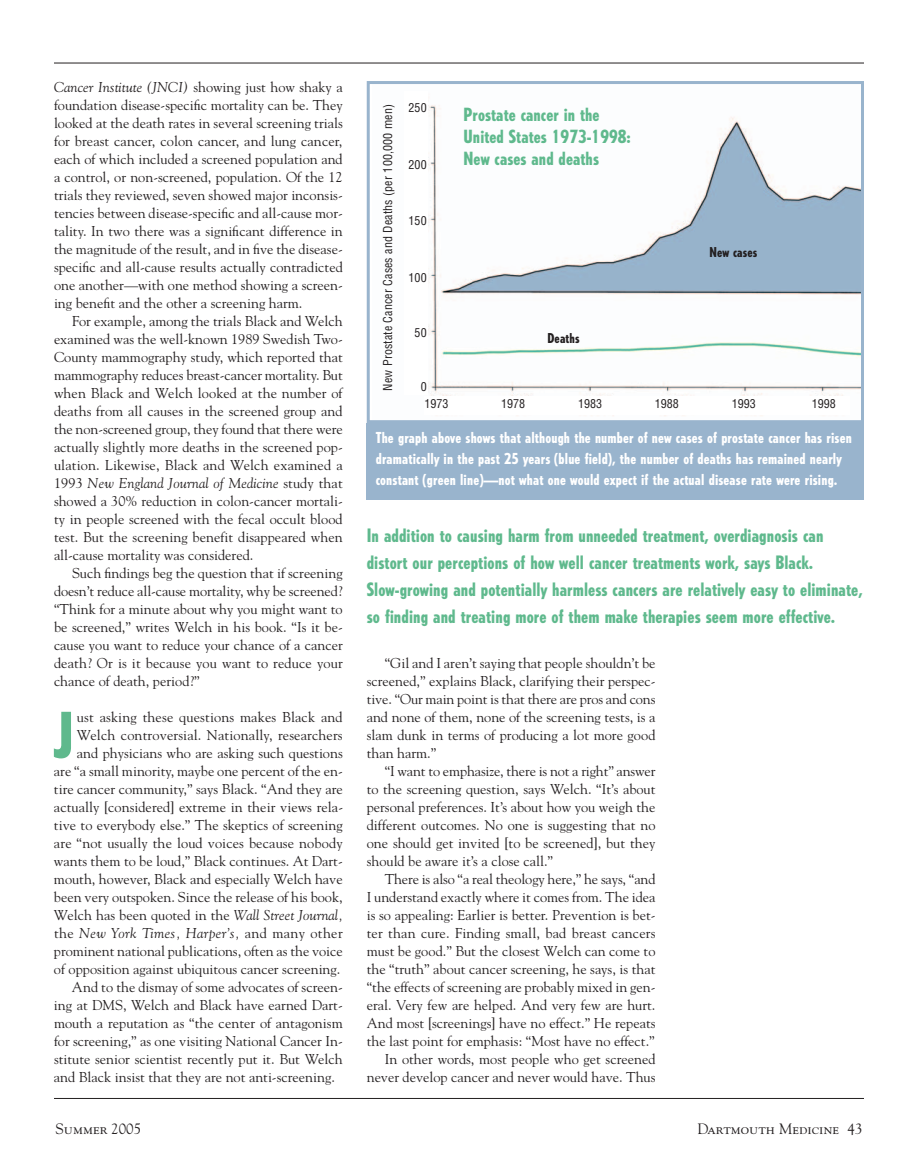
<style>
.page{position:relative;width:918px;height:1175px;background:#fff}
.page>*{position:absolute;margin:0;border:0;box-sizing:border-box;transform-origin:0 0}
.t1{font:800 condensed 62.4px "Tempo";color:#5fb98d}
.t2{font:800 condensed 18.3px/27px "Tempo";letter-spacing:.005em;color:#5fb98d}
.t3{font:800 condensed 18px/21.6px "Tempo";letter-spacing:.005em;color:#5fb98d}
.t4{font:800 condensed 15px/21px "Tempo";letter-spacing:.01em;color:#fff}
.t5{font:15px "Goudy SC";color:#231f20}
.t6{font:14.25px/18px "Goudy";color:#231f20;text-align:justify}
.t7{font:italic 14.25px "Goudy";letter-spacing:.025em;color:#231f20}
.t8{font:800 condensed 13.5px "Tempo";letter-spacing:.01em;color:#231f20}
.t9{font:condensed 12px "Helvetica";letter-spacing:.01em;color:#231f20}
.s1{font-style:italic}
.s2{font-style:normal}
.s3{font-family:"Goudy"}
</style>
<div class="page">
<hr style="left:54px;top:1098px;width:810px;height:1px;background:#231f20">
<hr style="left:54px;top:63px;width:810px;height:1px;background:#231f20">
<img style="left:428px;top:105px;width:432px;height:311px">
<div style="left:367px;top:81px;width:497px;height:342px;border:3px solid #99b4cd"></div>
<div style="left:367px;top:423px;width:497px;height:77px;background:#99b4cd"></div>
<div style="left:424px;top:397px;width:426px;height:18px;background:#fff"></div>
<p class="t6" style="left:54px;top:78px;width:290px"><span class="s1">Cancer Institute (JNCI)</span> showing just how shaky a foundation disease-specific mortality can be. They looked at the death rates in several screening trials for breast cancer, colon cancer, and lung cancer, each of which included a screened population and a control, or non-screened, population. Of the 12 trials they reviewed, seven showed major inconsis&shy;tencies between disease-specific and all-cause mor&shy;tality. In two there was a significant difference in the magnitude of the result, and in five the disease&shy;specific and all-cause results actually contradicted one another—with one method showing a screen&shy;ing benefit and the other a screening harm.</p>
<p class="t6" style="left:54px;top:312px;width:290px;text-indent:18px">For example, among the trials Black and Welch examined was the well-known 1989 Swedish Two-County mammography study, which reported that mammography reduces breast-cancer mortality. But when Black and Welch looked at the number of deaths from all causes in the screened group and the non-screened group, they found that there were actually slightly more deaths in the screened pop&shy;ulation. Likewise, Black and Welch examined a 1993 <span class="s1">New England Journal of Medicine</span> study that showed a 30% reduction in colon-cancer mortali&shy;ty in people screened with the fecal occult blood test. But the screening benefit disappeared when all-cause mortality was considered.</p>
<p class="t6" style="left:54px;top:564px;width:290px;text-indent:18px">Such findings beg the question that if screening doesn’t reduce all-cause mortality, why be screened? “Think for a minute about why you might want to be screened,” writes Welch in his book. “Is it be&shy;cause you want to reduce your chance of a cancer death? Or is it because you want to reduce your chance of death, period?”</p>
<h1 class="t1" style="left:54px;top:711px;width:21px">J</h1>
<p class="t6" style="left:77px;top:708px;width:267px">ust asking these questions makes Black and</p>
<p class="t6" style="left:77px;top:726px;width:267px">Welch controversial. Nationally, researchers</p>
<p class="t6" style="left:77px;top:744px;width:267px">and physicians who are asking such questions</p>
<p class="t6" style="left:54px;top:762px;width:290px">are “a small minority, maybe one percent of the en-</p>
<p class="t6" style="left:54px;top:780px;width:290px">tire cancer community,” says Black. “And they are</p>
<p class="t6" style="left:54px;top:798px;width:291px">actually [considered] extreme in their views rela-</p>
<p class="t6" style="left:54px;top:816px;width:290px">tive to everybody else.” The skeptics of screening</p>
<p class="t6" style="left:54px;top:834px;width:290px">are “not usually the loud voices because nobody</p>
<p class="t6" style="left:54px;top:852px;width:290px">wants them to be loud,” Black continues. At Dart-</p>
<p class="t6" style="left:54px;top:870px;width:290px">mouth, however, Black and especially Welch have</p>
<p class="t6" style="left:54px;top:888px;width:290px">been very outspoken. Since the release of his book,</p>
<p class="t6" style="left:54px;top:906px;width:290px">Welch has been quoted in the <span class="s1">Wall Street Journal,</span></p>
<p class="t7" style="left:54px;top:924px;width:290px"><span class="s2">the</span> New York Times, Harper’s, <span class="s2">and many other</span></p>
<p class="t6" style="left:54px;top:942px;width:290px">prominent national publications, often as the voice</p>
<p class="t6" style="left:54px;top:960px;width:288px">of opposition against ubiquitous cancer screening.</p>
<p class="t6" style="left:72px;top:978px;width:272px">And to the dismay of some advocates of screen-</p>
<p class="t6" style="left:54px;top:996px;width:290px">ing at DMS, Welch and Black have earned Dart-</p>
<p class="t6" style="left:54px;top:1014px;width:290px">mouth a reputation as “the center of antagonism</p>
<p class="t6" style="left:54px;top:1032px;width:290px">for screening,” as one visiting National Cancer In-</p>
<p class="t6" style="left:54px;top:1050px;width:290px">stitute senior scientist recently put it. But Welch</p>
<p class="t6" style="left:54px;top:1068px;width:282px">and Black insist that they are not anti-screening.</p>
<p class="t9" style="left:381px;top:390px;width:288px;rotate:-90deg">New Prostate Cancer Cases and Deaths (per 100,000 men)</p>
<p class="t9" style="left:409px;top:101px;width:20px">250</p>
<p class="t9" style="left:409px;top:158px;width:20px">200</p>
<p class="t9" style="left:409px;top:214px;width:20px">150</p>
<p class="t9" style="left:409px;top:271px;width:20px">100</p>
<p class="t9" style="left:415px;top:326px;width:14px">50</p>
<p class="t9" style="left:421px;top:380px;width:7px">0</p>
<p class="t3" style="left:464px;top:105px;width:169px">Prostate cancer in the<br>United States 1973-1998:<br>New cases and deaths</p>
<p class="t8" style="left:548px;top:333px;width:34px">Deaths</p>
<p class="t8" style="left:710px;top:246px;width:49px">New cases</p>
<p class="t9" style="left:424px;top:396px;width:25px">1973</p>
<p class="t9" style="left:501px;top:396px;width:25px">1978</p>
<p class="t9" style="left:578px;top:396px;width:25px">1983</p>
<p class="t9" style="left:655px;top:396px;width:25px">1988</p>
<p class="t9" style="left:732px;top:396px;width:25px">1993</p>
<p class="t9" style="left:812px;top:396px;width:25px">1998</p>
<p class="t4" style="left:376px;top:428px;width:478px">The graph above shows that although the number of new cases of prostate cancer has risen dramatically in the past 25 years (blue field), the number of deaths has remained nearly constant (green line)—not what one would expect if the actual disease rate were rising.</p>
<p class="t2" style="left:367px;top:523px;width:498px">In addition to causing harm from unneeded treatment, overdiagnosis can distort our perceptions of how well cancer treatments work, says Black.<br>Slow-growing and potentially harmless cancers are relatively easy to eliminate, so finding and treating more of them make therapies seem more effective.</p>
<p class="t6" style="left:367px;top:654px;width:290px;text-indent:18px">“Gil and I aren’t saying that people shouldn’t be screened,” explains Black, clarifying their perspec&shy;tive. “Our main point is that there are pros and cons and none of them, none of the screening tests, is a slam dunk in terms of producing a lot more good than harm.”</p>
<p class="t6" style="left:367px;top:762px;width:290px;text-indent:18px">“I want to emphasize, there is not a right” answer to the screening question, says Welch. “It’s about personal preferences. It’s about how you weigh the different outcomes. No one is suggesting that no one should get invited [to be screened], but they should be aware it’s a close call.”</p>
<p class="t6" style="left:367px;top:870px;width:290px;text-align:right">There is also “a real theology here,” he says, “and<br>I understand exactly where it comes from. The idea is so appealing: Earlier is better. Prevention is bet&shy;ter than cure. Finding small, bad breast cancers must be good.” But the closest Welch can come to the “truth” about cancer screening, he says, is that “the effects of screening are probably mixed in gen&shy;eral. Very few are helped. And very few are hurt.<br>And most [screenings] have no effect.” He repeats the last point for emphasis: “Most have no effect.” In other words, most people who get screened never develop cancer and never would have. Thus</p>
<p class="t5" style="left:56px;top:1122px;width:87px">Summer <span class="s3">2005</span></p>
<p class="t5" style="left:697px;top:1122px;width:167px">Dartmouth Medicine <span class="s3">43</span></p>
</div>
